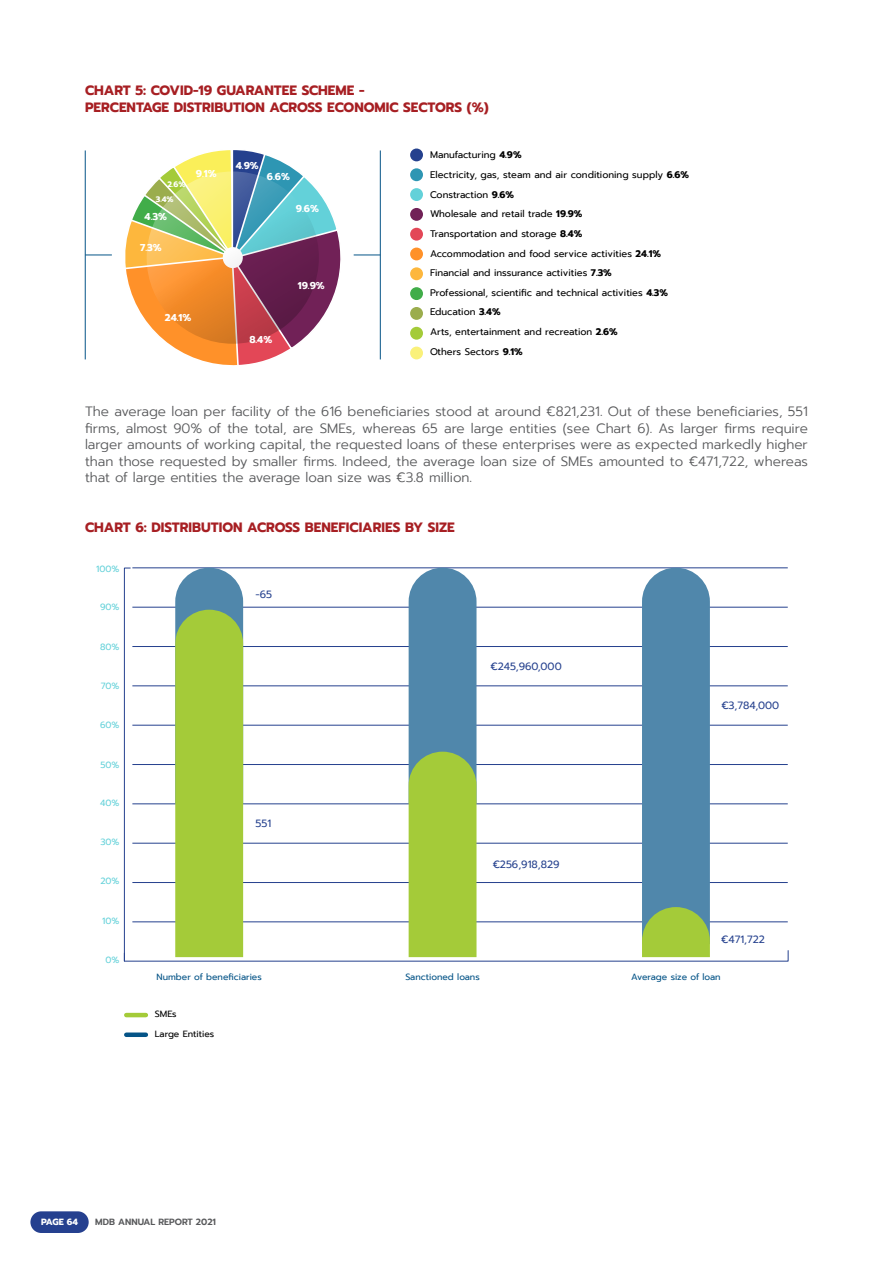
<style>
.page{position:relative;width:893px;height:1263px;background:#fff}
.page>*{position:absolute;margin:0;border:0;box-sizing:border-box;transform-origin:0 0}
.t1{font:300 13.5px/16.5px "Prompt";color:#58595b;text-align:justify}
.t2{font:700 13.5px/16.5px "Prompt";color:#a71f23}
.t3{font:10.5px "Prompt";color:#25418e}
.t4{font:700 9.9px "Prompt";color:#fff}
.t5{font:9.6px/19.6px "Prompt";color:#000}
.t6{font:9px "Prompt";color:#055487}
.t7{font:9px "Prompt";color:#63d1d9}
.t8{font:600 9px "Prompt";color:#58595b}
.t9{font:9px "Prompt";color:#000}
.t10{font:700 9px "Prompt";letter-spacing:-.03em;color:#fff}
.t11{font:700 7.95px "Prompt";color:#fff}
.s1{font-weight:700}
</style>
<div class="page">
<div style="left:30px;top:1211px;width:59px;height:22px;background:#25408f;border-radius:11px"></div>
<div style="left:410px;top:149px;width:13px;height:12px;background:#25418e;border-radius:50%"></div>
<div style="left:410px;top:208px;width:13px;height:13px;background:#712157;border-radius:50%"></div>
<div style="left:410px;top:287px;width:13px;height:13px;background:#41ad49;border-radius:50%"></div>
<div style="left:410px;top:168px;width:13px;height:13px;background:#2e96b3;border-radius:50%"></div>
<div style="left:410px;top:228px;width:13px;height:13px;background:#e34757;border-radius:50%"></div>
<div style="left:410px;top:307px;width:13px;height:13px;background:#9bad4d;border-radius:50%"></div>
<div style="left:410px;top:188px;width:13px;height:13px;background:#63d1d9;border-radius:50%"></div>
<div style="left:410px;top:267px;width:13px;height:13px;background:#fdb73d;border-radius:50%"></div>
<div style="left:410px;top:248px;width:13px;height:12px;background:#ff9129;border-radius:50%"></div>
<div style="left:410px;top:327px;width:13px;height:13px;background:#a4cb39;border-radius:50%"></div>
<div style="left:410px;top:347px;width:13px;height:12px;background:#faf17a;border-radius:50%"></div>
<hr style="left:380px;top:150px;width:1px;height:209px;background:#055487">
<hr style="left:85px;top:150px;width:1px;height:209px;background:#055487">
<svg style="left:85px;top:255px;width:27px;height:1px"></svg>
<svg style="left:125px;top:150px;width:255px;height:216px"></svg>
<svg style="left:147px;top:171px;width:172px;height:173px;background:#ab8c6d"></svg>
<svg style="left:124px;top:567px;width:665px;height:395px"></svg>
<hr style="left:132px;top:646px;width:656px;height:1px;background:#25418e">
<hr style="left:132px;top:568px;width:656px;height:1px;background:#25418e">
<hr style="left:132px;top:686px;width:656px;height:1px;background:#25418e">
<hr style="left:132px;top:607px;width:656px;height:1px;background:#25418e">
<hr style="left:132px;top:725px;width:656px;height:1px;background:#25418e">
<hr style="left:132px;top:764px;width:656px;height:1px;background:#25418e">
<hr style="left:132px;top:803px;width:656px;height:1px;background:#25418e">
<hr style="left:132px;top:843px;width:656px;height:1px;background:#25418e">
<hr style="left:132px;top:882px;width:656px;height:1px;background:#25418e">
<hr style="left:132px;top:921px;width:656px;height:1px;background:#25418e">
<hr style="left:126px;top:1013px;width:20px;height:4px;background:#a4cb39">
<div style="left:126px;top:1032px;width:20px;height:5px;background:#055487"></div>
<svg style="left:642px;top:568px;width:68px;height:389px;background:#5c90a0"></svg>
<svg style="left:409px;top:568px;width:67px;height:389px;background:#7dab72"></svg>
<svg style="left:175px;top:568px;width:68px;height:389px;background:#9cc449"></svg>
<p class="t2" style="left:85px;top:82px;width:405px">CHART 5: COVID-19 GUARANTEE SCHEME -<br>PERCENTAGE DISTRIBUTION ACROSS ECONOMIC SECTORS (%)</p>
<p class="t5" style="left:430px;top:145px;width:260px">Manufacturing <span class="s1">4.9%<br></span>Electricity, gas, steam and air conditioning supply <span class="s1">6.6% </span>Constraction <span class="s1">9.6%<br></span>Wholesale and retail trade <span class="s1">19.9%<br></span>Transportation and storage <span class="s1">8.4%<br></span>Accommodation and food service activities <span class="s1">24.1% </span>Financial and inssurance activities <span class="s1">7.3%<br></span>Professional, scientific and technical activities <span class="s1">4.3% </span>Education <span class="s1">3.4%<br></span>Arts, entertainment and recreation <span class="s1">2.6%<br></span>Others Sectors <span class="s1">9.1%</span></p>
<p class="t4" style="left:236px;top:158px;width:24px">4.9%</p>
<p class="t4" style="left:196px;top:167px;width:22px">9.1%</p>
<p class="t4" style="left:267px;top:169px;width:25px">6.6%</p>
<p class="t11" style="left:167px;top:178px;width:20px">2.6%</p>
<p class="t11" style="left:156px;top:193px;width:19px">3.4%</p>
<p class="t4" style="left:296px;top:201px;width:25px">9.6%</p>
<p class="t4" style="left:145px;top:210px;width:24px">4.3%</p>
<p class="t4" style="left:140px;top:240px;width:23px">7.3%</p>
<p class="t4" style="left:298px;top:278px;width:28px">19.9%</p>
<p class="t4" style="left:165px;top:310px;width:28px">24.1%</p>
<p class="t4" style="left:249px;top:332px;width:24px">8.4%</p>
<p class="t1" style="left:85px;top:403px;width:724px">The average loan per facility of the 616 beneficiaries stood at around €821,231. Out of these beneficiaries, 551 firms, almost 90% of the total, are SMEs, whereas 65 are large entities (see Chart 6). As larger firms require larger amounts of working capital, the requested loans of these enterprises were as expected markedly higher than those requested by smaller firms. Indeed, the average loan size of SMEs amounted to €471,722, whereas that of large entities the average loan size was €3.8 million.</p>
<p class="t2" style="left:85px;top:519px;width:371px">CHART 6: DISTRIBUTION ACROSS BENEFICIARIES BY SIZE</p>
<p class="t7" style="left:96px;top:562px;width:25px">100%</p>
<p class="t7" style="left:100px;top:600px;width:21px">90%</p>
<p class="t7" style="left:100px;top:640px;width:21px">80%</p>
<p class="t7" style="left:101px;top:679px;width:20px">70%</p>
<p class="t7" style="left:100px;top:719px;width:21px">60%</p>
<p class="t7" style="left:100px;top:758px;width:21px">50%</p>
<p class="t7" style="left:100px;top:796px;width:21px">40%</p>
<p class="t7" style="left:100px;top:835px;width:21px">30%</p>
<p class="t7" style="left:100px;top:875px;width:21px">20%</p>
<p class="t7" style="left:102px;top:914px;width:19px">10%</p>
<p class="t7" style="left:106px;top:953px;width:16px">0%</p>
<p class="t3" style="left:255px;top:586px;width:18px">-65</p>
<p class="t3" style="left:255px;top:816px;width:17px">551</p>
<p class="t3" style="left:490px;top:659px;width:73px">€245,960,000</p>
<p class="t3" style="left:493px;top:857px;width:68px">€256,918,829</p>
<p class="t3" style="left:721px;top:698px;width:59px">€3,784,000</p>
<p class="t3" style="left:721px;top:931px;width:45px">€471,722</p>
<p class="t6" style="left:157px;top:970px;width:107px">Number of beneficiaries</p>
<p class="t6" style="left:405px;top:970px;width:76px">Sanctioned loans</p>
<p class="t6" style="left:631px;top:970px;width:91px">Average size of loan</p>
<p class="t9" style="left:155px;top:1007px;width:23px">SMEs</p>
<p class="t9" style="left:155px;top:1028px;width:61px">Large Entities</p>
<p class="t10" style="left:41px;top:1215px;width:38px">PAGE 64</p>
<p class="t8" style="left:95px;top:1215px;width:122px">MDB ANNUAL REPORT 2021</p>
</div>
